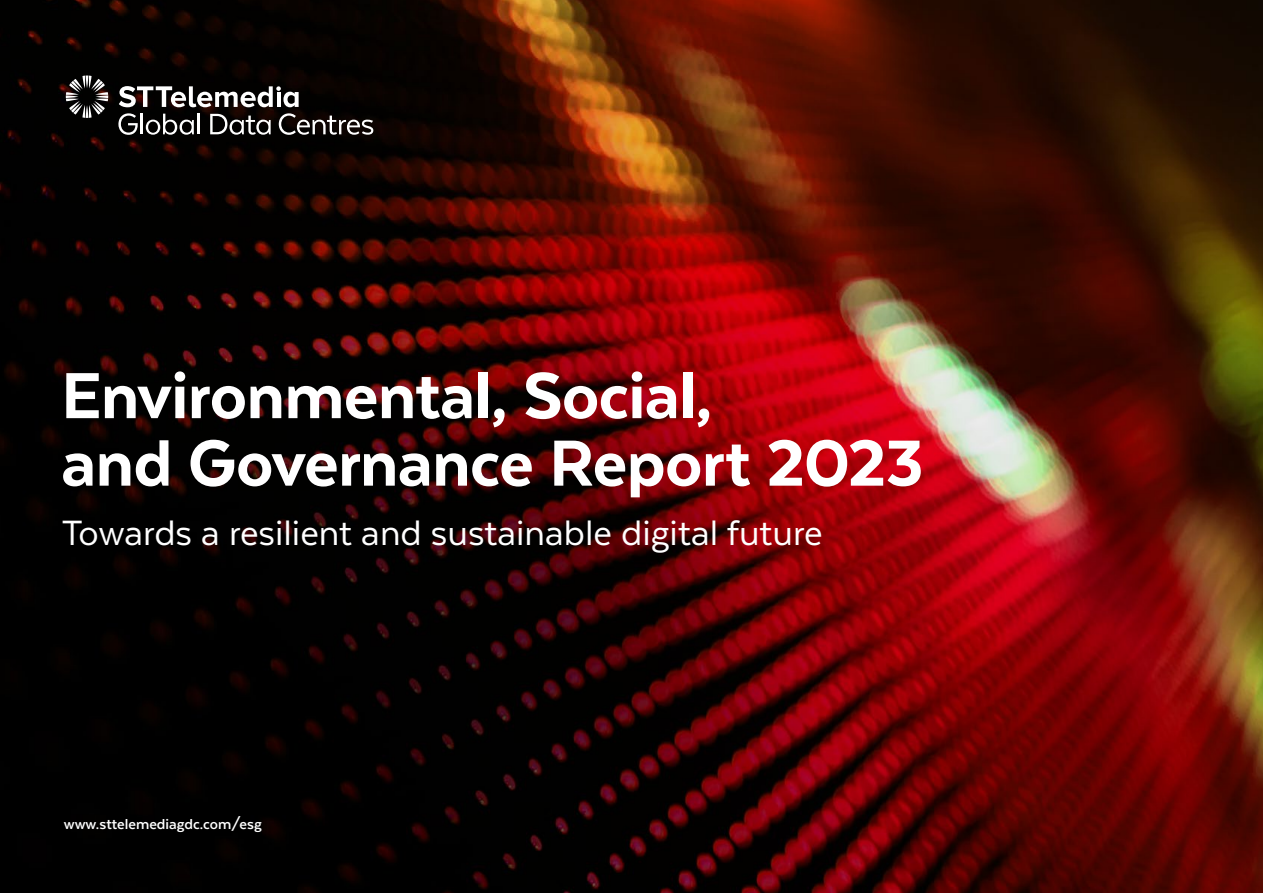
<style>
.page{position:relative;width:1263px;height:893px;background:#fff}
.page>*{position:absolute;margin:0;border:0;box-sizing:border-box;transform-origin:0 0}
.t1{font:800 75px/67.5px "Texta";letter-spacing:-.01em;color:#fff}
.t2{font:40.5px "Texta";color:#fff}
.t3{font:700 16.5px "Texta";color:#fff}
</style>
<div class="page">
<img style="left:0;top:0;width:1263px;height:893px">
<svg style="left:118px;top:113px;width:20px;height:22px"></svg>
<hr style="left:141px;top:114px;width:2px;height:20px;background:#fff">
<svg style="left:146px;top:114px;width:48px;height:21px"></svg>
<hr style="left:197px;top:114px;width:3px;height:20px;background:#fff">
<svg style="left:210px;top:114px;width:61px;height:21px"></svg>
<svg style="left:279px;top:113px;width:94px;height:22px"></svg>
<svg style="left:66px;top:76px;width:42px;height:42px;background:#494646"></svg>
<svg style="left:119px;top:86px;width:180px;height:21px"></svg>
<hr style="left:277px;top:92px;width:3px;height:15px;background:#fff">
<p class="t1" style="left:61px;top:361px;width:864px">Environmental, Social,<br>and Governance Report 2023</p>
<p class="t2" style="left:62px;top:512px;width:762px">Towards a resilient and sustainable digital future</p>
<p class="t3" style="left:64px;top:816px;width:200px">www.sttelemediagdc.com/esg</p>
</div>
